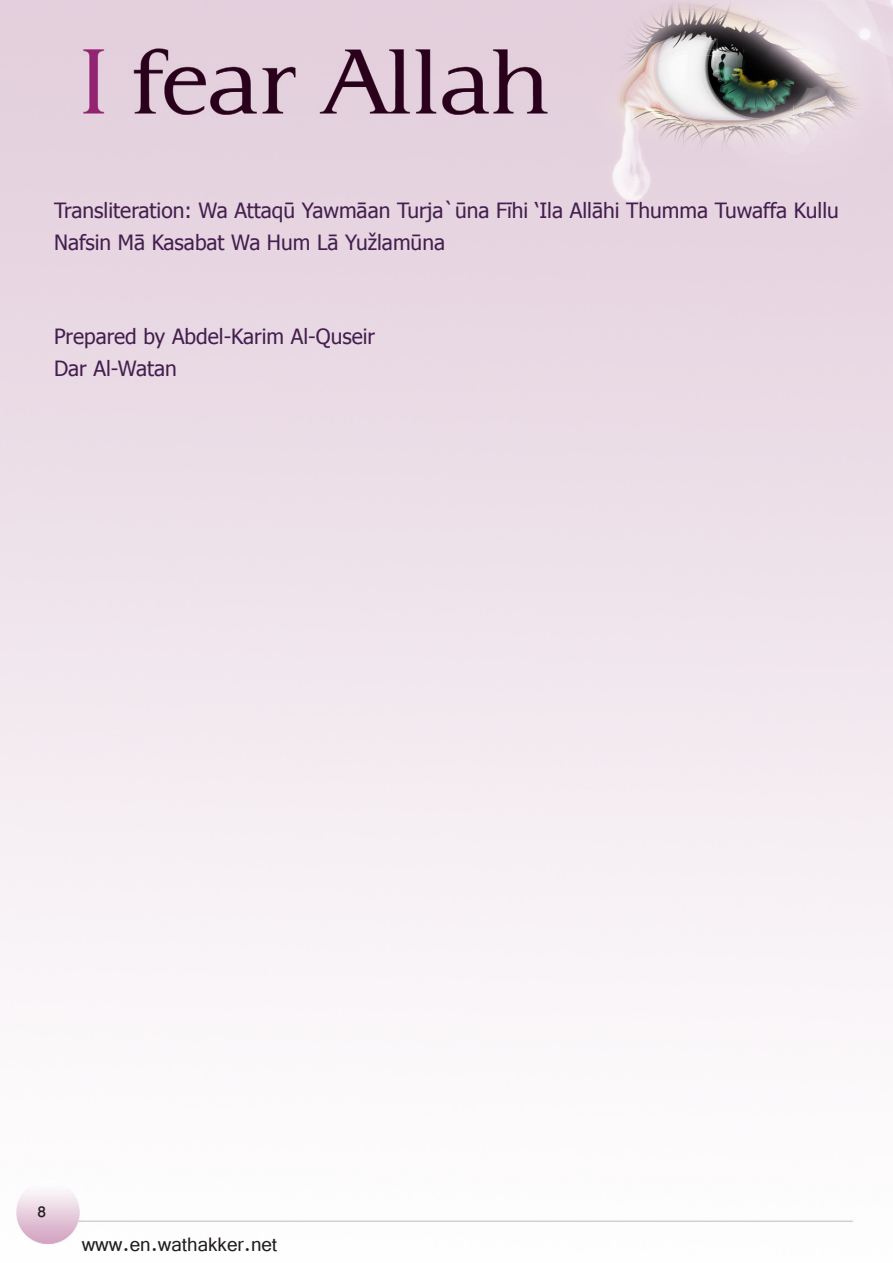
<style>
.page{position:relative;width:893px;height:1263px;background:#fff}
.page>*{position:absolute;margin:0;border:0;box-sizing:border-box;transform-origin:0 0}
.t1{font:21px/31.5px "Tahoma";color:#431f4f}
.t2{font:21px "Vrinda";color:#231f20}
.t3{font:500 21px "Win Soft Pro";color:#231f20}
</style>
<div class="page">
<img style="left:0;top:0;width:893px;height:1244px">
<p class="t1" style="left:54px;top:194px;width:786px">Transliteration: Wa Attaqū Yawmāan Turja`ūna Fīhi ‘Ila Allāhi Thumma Tuwaffa Kullu<br>Nafsin Mā Kasabat Wa Hum Lā Yužlamūna</p>
<p class="t1" style="left:54px;top:320px;width:323px">Prepared by Abdel-Karim Al-Quseir</p>
<p class="t1" style="left:54px;top:351px;width:124px">Dar Al-Watan</p>
<p class="t3" style="left:38px;top:1197px;width:10px">8</p>
<p class="t2" style="left:82px;top:1230px;width:197px">www.en.wathakker.net</p>
</div>
